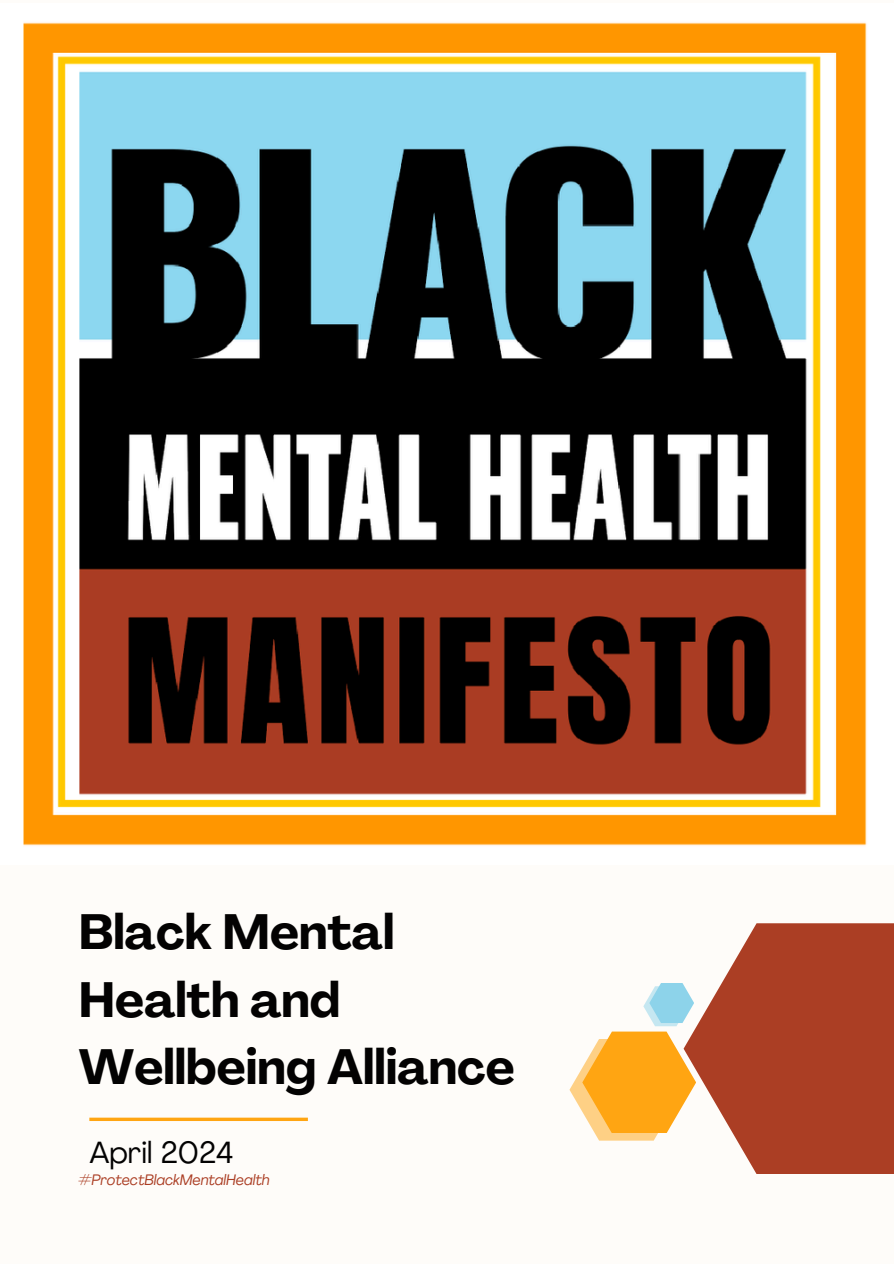
<style>
.page{position:relative;width:894px;height:1264px;background:#fff}
.page>*{position:absolute;margin:0;border:0;box-sizing:border-box;transform-origin:0 0}
.t1{font:700 48.9px/67.5px "Agrandir";color:#030202}
.t2{font:30.15px "Agrandir";color:#030202}
.t3{font:italic 15px "Agrandir";color:#ab3e24}
</style>
<div class="page">
<div style="left:0;top:0;width:893px;height:1263px;background:#fefcf9"></div>
<svg style="left:695px;top:923px;width:198px;height:251px;background:#b65942"></svg>
<hr style="left:89px;top:1117px;width:219px;height:3px;background:#ffa512">
<img style="left:23px;top:22px;width:844px;height:824px">
<svg style="left:569px;top:983px;width:126px;height:157px"></svg>
<h1 class="t1" style="left:79px;top:903px;width:437px">Black Mental<br>Health and<br>Wellbeing Alliance</h1>
<h2 class="t2" style="left:89px;top:1139px;width:145px">April 2024</h2>
<p class="t3" style="left:78px;top:1173px;width:193px">#ProtectBlackMentalHealth</p>
</div>
